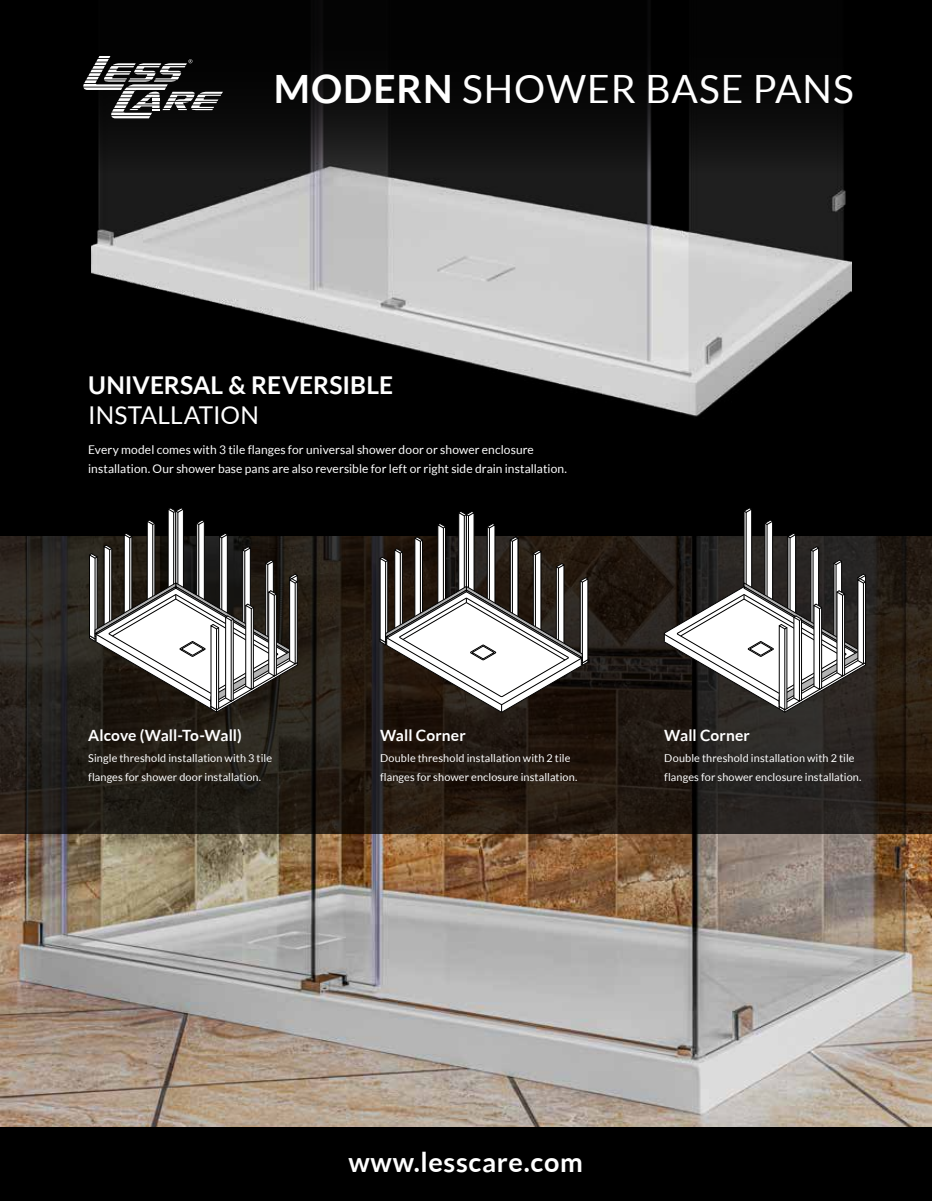
<style>
.page{position:relative;width:932px;height:1202px;background:#fff}
.page>*{position:absolute;margin:0;border:0;box-sizing:border-box;transform-origin:0 0}
.t1{font:39px "Lato";letter-spacing:.025em;color:#fff}
.t2{font:700 27px "Lato";letter-spacing:.025em;color:#fff}
.t3{font:700 24.45px "Lato";color:#fff}
.t4{font:24.45px "Lato";color:#fff}
.t5{font:700 15.6px "Lato";letter-spacing:.005em;color:#fff}
.t6{font:12px/18.6px "Lato";letter-spacing:.005em;color:#fff}
.t7{font:10.8px/18.6px "Lato";letter-spacing:.01em;color:#fff}
.s1{font-weight:700}
</style>
<div class="page">
<img style="left:0;top:833px;width:932px;height:294px">
<svg style="left:0;top:535px;width:932px;height:298px;background:#241d16"></svg>
<div style="left:0;top:0;width:932px;height:535px;background:#000"></div>
<img style="left:92px;top:203px;width:759px;height:214px">
<svg style="left:98px;top:0;width:748px;height:203px"></svg>
<svg style="left:83px;top:56px;width:140px;height:62px"></svg>
<svg style="left:379px;top:511px;width:209px;height:201px"></svg>
<svg style="left:89px;top:508px;width:209px;height:204px"></svg>
<svg style="left:664px;top:508px;width:202px;height:204px"></svg>
<div style="left:0;top:1127px;width:932px;height:74px;background:#000"></div>
<h1 class="t1" style="left:274px;top:67px;width:581px"><span class="s1">MODERN</span> SHOWER BASE PANS</h1>
<h3 class="t3" style="left:88px;top:371px;width:306px">UNIVERSAL &amp; REVERSIBLE</h3>
<h3 class="t4" style="left:88px;top:401px;width:172px">INSTALLATION</h3>
<p class="t6" style="left:88px;top:441px;width:480px">Every model comes with 3 tile flanges for universal shower door or shower enclosure installation. Our shower base pans are also reversible for left or right side drain installation.</p>
<h3 class="t5" style="left:88px;top:726px;width:155px">Alcove (Wall-To-Wall)</h3>
<p class="t7" style="left:88px;top:748px;width:185px">Single threshold installation with 3 tile flanges for shower door installation.</p>
<h3 class="t5" style="left:380px;top:726px;width:87px">Wall Corner</h3>
<p class="t7" style="left:380px;top:748px;width:199px">Double threshold installation with 2 tile flanges for shower enclosure installation.</p>
<h3 class="t5" style="left:664px;top:726px;width:87px">Wall Corner</h3>
<p class="t7" style="left:664px;top:748px;width:199px">Double threshold installation with 2 tile flanges for shower enclosure installation.</p>
<h2 class="t2" style="left:348px;top:1146px;width:236px">www.lesscare.com</h2>
</div>
